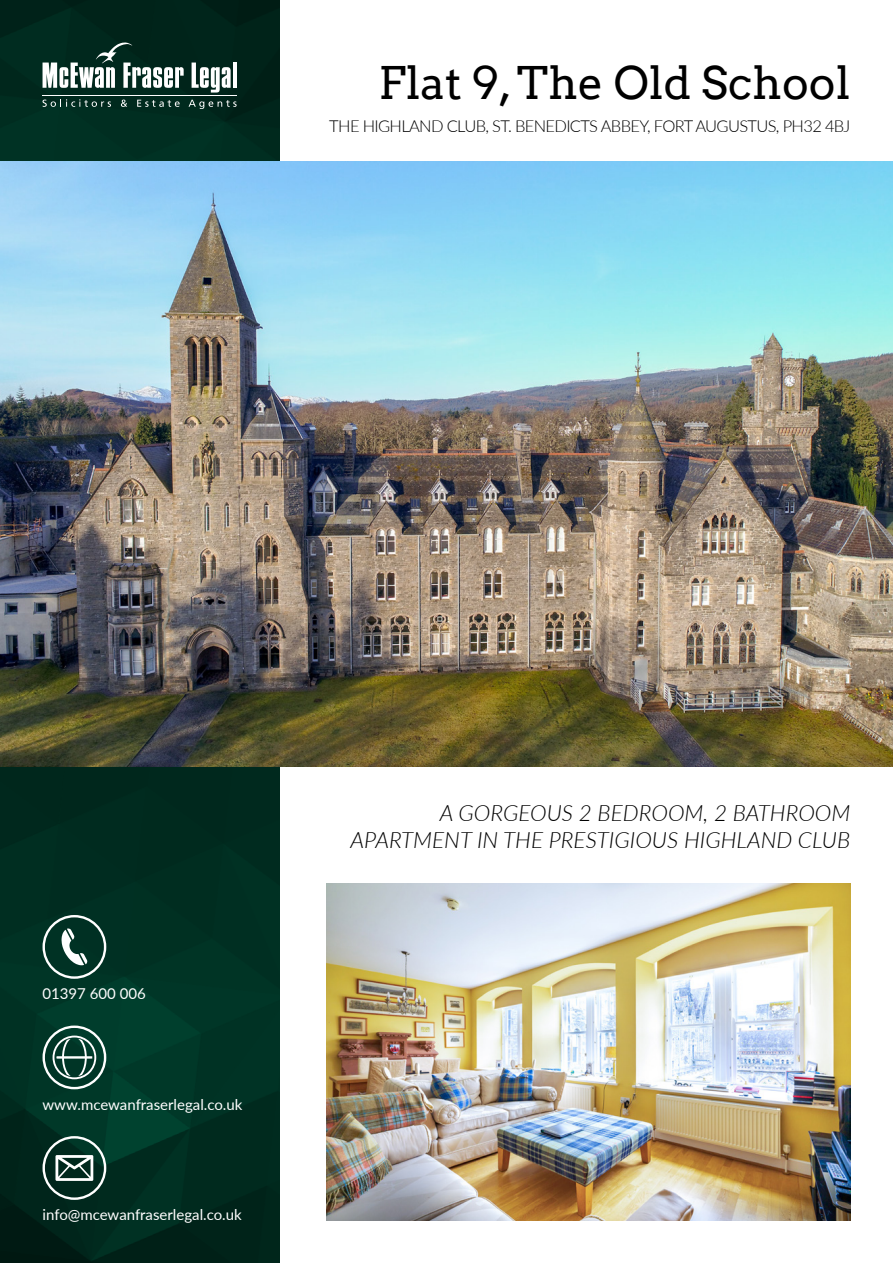
<style>
.page{position:relative;width:893px;height:1263px;background:#fff}
.page>*{position:absolute;margin:0;border:0;box-sizing:border-box;transform-origin:0 0}
.t1{font:45px "Arvo";color:#000}
.t2{font:italic 300 22.5px/27px "Lato";color:#000;text-align:right}
.t3{font:300 16.5px "Lato";letter-spacing:-.04em;color:#000}
.t4{font:15px "Lato";color:#fff}
</style>
<div class="page">
<img style="left:0;top:0;width:279px;height:1263px">
<img style="left:0;top:162px;width:893px;height:605px">
<svg style="left:43px;top:43px;width:141px;height:45px"></svg>
<svg style="left:192px;top:63px;width:39px;height:30px"></svg>
<hr style="left:233px;top:63px;width:4px;height:25px;background:#fff">
<hr style="left:43px;top:95px;width:194px;height:1px;background:#fff">
<svg style="left:43px;top:99px;width:68px;height:8px"></svg>
<svg style="left:121px;top:100px;width:6px;height:7px"></svg>
<svg style="left:137px;top:100px;width:43px;height:7px"></svg>
<svg style="left:189px;top:100px;width:48px;height:9px"></svg>
<img style="left:326px;top:883px;width:524px;height:337px">
<svg style="left:43px;top:1025px;width:63px;height:64px;background:#3a6559"></svg>
<svg style="left:43px;top:1136px;width:63px;height:64px;background:#3a5b52"></svg>
<svg style="left:43px;top:915px;width:63px;height:64px;background:#335a4f"></svg>
<h1 class="t1" style="left:378px;top:55px;width:473px">Flat 9, The Old School</h1>
<p class="t3" style="left:329px;top:114px;width:522px">THE HIGHLAND CLUB, ST. BENEDICTS ABBEY, FORT AUGUSTUS, PH32 4BJ</p>
<p class="t4" style="left:43px;top:983px;width:105px">01397 600 006</p>
<p class="t4" style="left:43px;top:1094px;width:201px">www.mcewanfraserlegal.co.uk</p>
<p class="t4" style="left:43px;top:1204px;width:201px">info@mcewanfraserlegal.co.uk</p>
<h2 class="t2" style="left:351px;top:798px;width:501px">A GORGEOUS 2 BEDROOM, 2 BATHROOM<br>APARTMENT IN THE PRESTIGIOUS HIGHLAND CLUB</h2>
</div>
